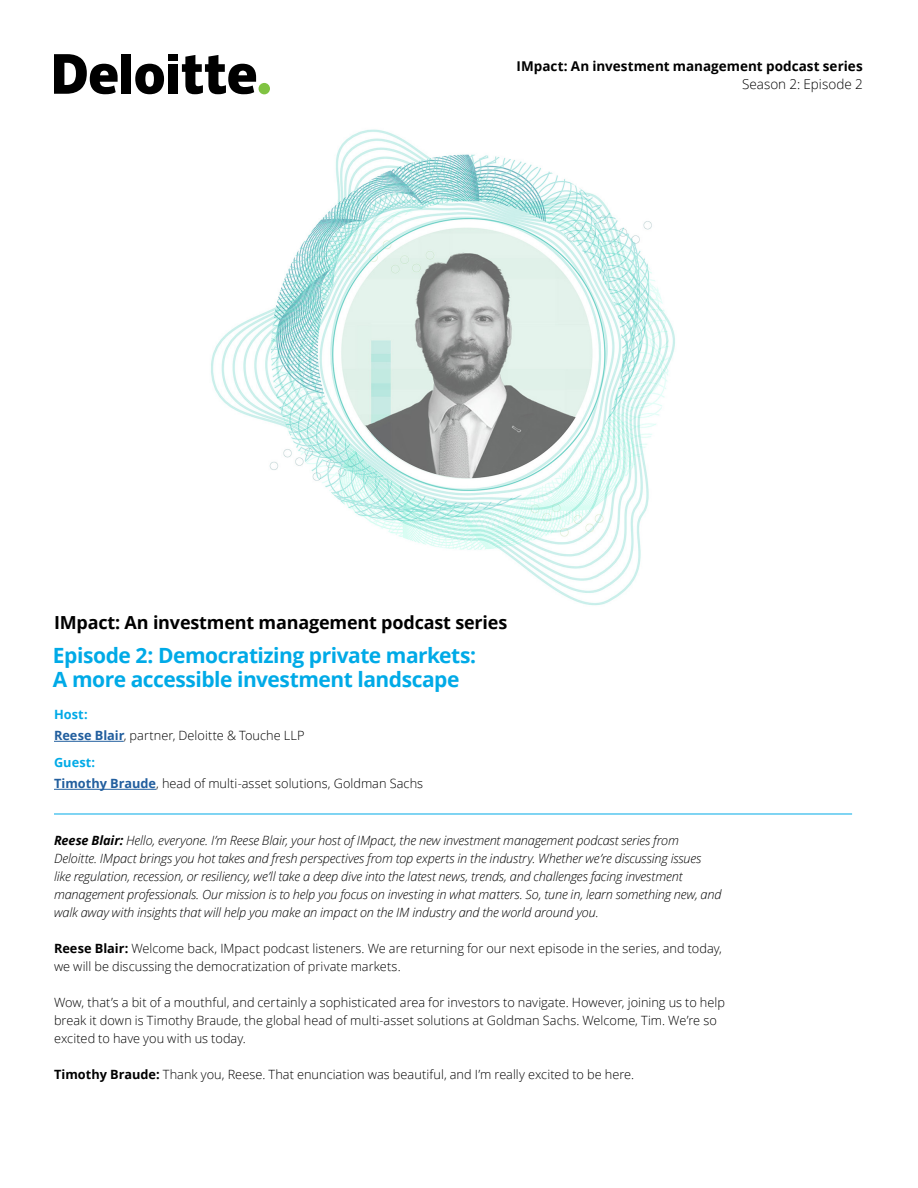
<style>
.page{position:relative;width:918px;height:1188px;background:#fff}
.page>*{position:absolute;margin:0;border:0;box-sizing:border-box;transform-origin:0 0}
.Story_heading_light__24_30pt{font:700 21px/24px "Open Sans";letter-spacing:-.025em;color:#00aae7}
.Story_heading_light__24_30pt-2{font:700 18px "Open Sans";letter-spacing:-.01em;color:#000}
.Body_copy__8_5_12pt{font:700 13.5px "Open Sans";color:#000}
.Body_copy__8_5_12pt-2{font:300 13.5px "Open Sans";color:#000}
.Body_copy__8_5_12pt-3{font:italic 300 12.75px/18px "Open Sans";letter-spacing:-.01em;color:#000}
.Body_copy__8_5_12pt-4{font:300 12.75px/18px "Open Sans";letter-spacing:.005em;color:#000}
.Number_list_level_1__8_5_12pt{font:300 12.75px/21px "Open Sans";letter-spacing:.005em;color:#000}
.s1{font-weight:700;color:#00aae7}
.s2{font-weight:700;color:#215e9e}
.s3{font-weight:700}
</style>
<div class="page">
<img style="left:211px;top:129px;width:464px;height:477px">
<div style="left:259px;top:83px;width:11px;height:11px;background:#80c342;border-radius:50%"></div>
<div style="left:121px;top:54px;width:10px;height:40px;background:#000"></div>
<svg style="left:135px;top:64px;width:29px;height:30px"></svg>
<div style="left:168px;top:64px;width:10px;height:30px;background:#000"></div>
<div style="left:168px;top:54px;width:10px;height:7px;background:#000"></div>
<svg style="left:182px;top:55px;width:74px;height:39px"></svg>
<svg style="left:54px;top:54px;width:64px;height:40px"></svg>
<hr style="left:54px;top:814px;width:798px;height:1px;background:#00aae7">
<hr style="left:54px;top:741px;width:70px;height:1px;background:#215e9e">
<hr style="left:54px;top:789px;width:102px;height:1px;background:#215e9e">
<p class="Body_copy__8_5_12pt" style="left:517px;top:57px;width:348px">IMpact: An investment management podcast series</p>
<p class="Body_copy__8_5_12pt-2" style="left:742px;top:75px;width:122px">Season 2: Episode 2</p>
<p class="Story_heading_light__24_30pt-2" style="left:54px;top:610px;width:455px">IMpact: An investment management podcast series</p>
<p class="Story_heading_light__24_30pt" style="left:53px;top:643px;width:425px">Episode 2: Democratizing private markets:<br>A more accessible investment landscape</p>
<p class="Number_list_level_1__8_5_12pt" style="left:54px;top:704px;width:252px"><span class="s1">Host:<br></span><span class="s2">Reese Blair</span>, partner, Deloitte &amp; Touche LLP</p>
<p class="Number_list_level_1__8_5_12pt" style="left:54px;top:752px;width:371px"><span class="s1">Guest:<br></span><span class="s2">Timothy Braude</span>, head of multi-asset solutions, Goldman Sachs</p>
<p class="Body_copy__8_5_12pt-3" style="left:54px;top:830px;width:669px"><span class="s3">Reese Blair:</span> Hello, everyone. I’m Reese Blair, your host of IMpact, the new investment management podcast series from Deloitte. IMpact brings you hot takes and fresh perspectives from top experts in the industry. Whether we’re discussing issues<br>like regulation, recession, or resiliency, we’ll take a deep dive into the latest news, trends, and challenges facing investment management professionals. Our mission is to help you focus on investing in what matters. So, tune in, learn something new, and walk away with insights that will help you make an impact on the IM industry and the world around you.</p>
<p class="Body_copy__8_5_12pt-4" style="left:54px;top:939px;width:669px"><span class="s3">Reese Blair:</span> Welcome back, IMpact podcast listeners. We are returning for our next episode in the series, and today, we will be discussing the democratization of private markets.</p>
<p class="Body_copy__8_5_12pt-4" style="left:54px;top:993px;width:672px">Wow, that’s a bit of a mouthful, and certainly a sophisticated area for investors to navigate. However, joining us to help break it down is Timothy Braude, the global head of multi-asset solutions at Goldman Sachs. Welcome, Tim. We’re so excited to have you with us today.</p>
<p class="Body_copy__8_5_12pt-4" style="left:54px;top:1065px;width:582px"><span class="s3">Timothy Braude:</span> Thank you, Reese. That enunciation was beautiful, and I’m really excited to be here.</p>
</div>
